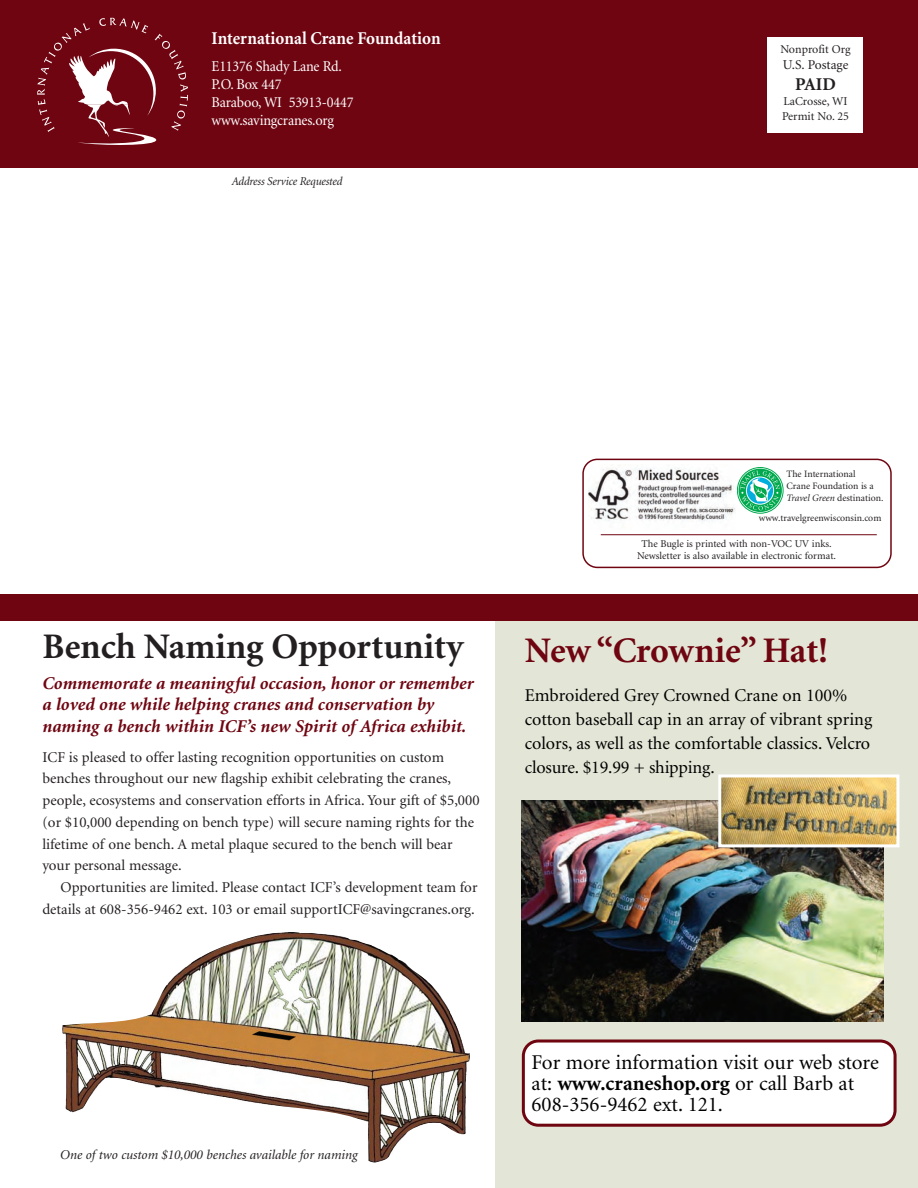
<style>
.page{position:relative;width:918px;height:1188px;background:#fff}
.page>*{position:absolute;margin:0;border:0;box-sizing:border-box;transform-origin:0 0}
.t1{font:700 36px "Minion";color:#231f20}
.t2{font:700 36px "Minion";letter-spacing:-.005em;color:#6f0511}
.t3{font:21px/21px "Minion";color:#000}
.t4{font:18px/24px "Minion";color:#000}
.t5{font:italic 700 18px/21.6px "Minion";color:#6f0511}
.t6{font:700 18px "Minion";color:#fff;scale:.95 1}
.t7{font:700 18px "Minion";color:#231f20}
.t8{font:15px/21.8px "Minion";color:#231f20}
.t9{font:15px/18px "Minion";letter-spacing:-.015em;color:#fff;scale:.95 1}
.t10{font:italic 13.5px "Minion";color:#231f20}
.t11{font:13.5px "Minion";color:#231f20}
.t12{font:12px/15px "Minion";color:#231f20}
.t13{font:italic 12px "Minion";letter-spacing:-.015em;color:#231f20;scale:.95 1}
.t14{font:10.35px/11.7px "Minion";color:#231f20;text-align:center}
.t15{font:9.75px/11.7px "Minion";color:#231f20}
.s1{font-style:italic}
.s2{font-weight:700}
</style>
<div class="page">
<div style="left:0;top:0;width:918px;height:167px;background:#6f0511"></div>
<svg style="left:37px;top:18px;width:151px;height:128px;background:#80232e"></svg>
<div style="left:767px;top:37px;width:96px;height:96px;background:#fff"></div>
<svg style="left:582px;top:459px;width:310px;height:109px"></svg>
<img style="left:588px;top:464px;width:147px;height:66px">
<hr style="left:601px;top:534px;width:276px;height:1px;background:#6f0511">
<img style="left:62px;top:932px;width:408px;height:231px">
<div style="left:495px;top:594px;width:423px;height:594px;background:#e3e6d6"></div>
<svg style="left:522px;top:1040px;width:375px;height:87px;background:#f3ebec"></svg>
<img style="left:522px;top:800px;width:361px;height:221px">
<img style="left:722px;top:778px;width:173px;height:65px">
<div style="left:718px;top:774px;width:181px;height:73px;border:3px solid #fff"></div>
<div style="left:0;top:594px;width:918px;height:27px;background:#6f0511"></div>
<p class="t6" style="left:212px;top:32px;width:243px">International Crane Foundation</p>
<p class="t9" style="left:212px;top:58px;width:151px">E11376 Shady Lane Rd.<br>P.O. Box 447<br>Baraboo, WI 53913-0447 www.savingcranes.org</p>
<p class="t13" style="left:232px;top:177px;width:118px">Address Service Requested</p>
<p class="t12" style="left:780px;top:42px;width:72px">Nonprofit Org</p>
<p class="t11" style="left:783px;top:60px;width:67px">U.S. Postage</p>
<p class="t7" style="left:795px;top:77px;width:42px">PAID</p>
<p class="t12" style="left:782px;top:95px;width:69px">LaCrosse, WI<br>Permit No. 25</p>
<h1 class="t1" style="left:42px;top:633px;width:422px">Bench Naming Opportunity</h1>
<p class="t5" style="left:42px;top:674px;width:433px">Commemorate a meaningful occasion, honor or remember a loved one while helping cranes and conservation by naming a bench within ICF’s new Spirit of Africa exhibit.</p>
<p class="t8" style="left:42px;top:747px;width:439px">ICF is pleased to offer lasting recognition opportunities on custom benches throughout our new flagship exhibit celebrating the cranes, people, ecosystems and conservation efforts in Africa. Your gift of $5,000 (or $10,000 depending on bench type) will secure naming rights for the lifetime of one bench. A metal plaque secured to the bench will bear your personal message.</p>
<p class="t8" style="left:42px;top:878px;width:437px;text-align:right">Opportunities are limited. Please contact ICF’s development team for details at 608-356-9462 ext. 103 or email supportICF@savingcranes.org.</p>
<p class="t15" style="left:787px;top:469px;width:98px">The International<br>Crane Foundation is a<br><span class="s1">Travel Green</span> destination.</p>
<p class="t15" style="left:759px;top:513px;width:124px">www.travelgreenwisconsin.com</p>
<p class="t14" style="left:637px;top:539px;width:200px">The Bugle is printed with non-VOC UV inks.<br>Newsletter is also available in electronic format.</p>
<h1 class="t2" style="left:525px;top:636px;width:305px">New “Crownie” Hat!</h1>
<p class="t4" style="left:525px;top:684px;width:349px">Embroidered Grey Crowned Crane on 100% cotton baseball cap in an array of vibrant spring colors, as well as the comfortable classics. Velcro closure. $19.99 + shipping.</p>
<p class="t10" style="left:60px;top:1149px;width:299px">One of two custom $10,000 benches available for naming</p>
<h2 class="t3" style="left:532px;top:1054px;width:349px">For more information visit our web store at: <span class="s2">www.craneshop.org</span> or call Barb at<br>608-356-9462 ext. 121.</h2>
</div>
